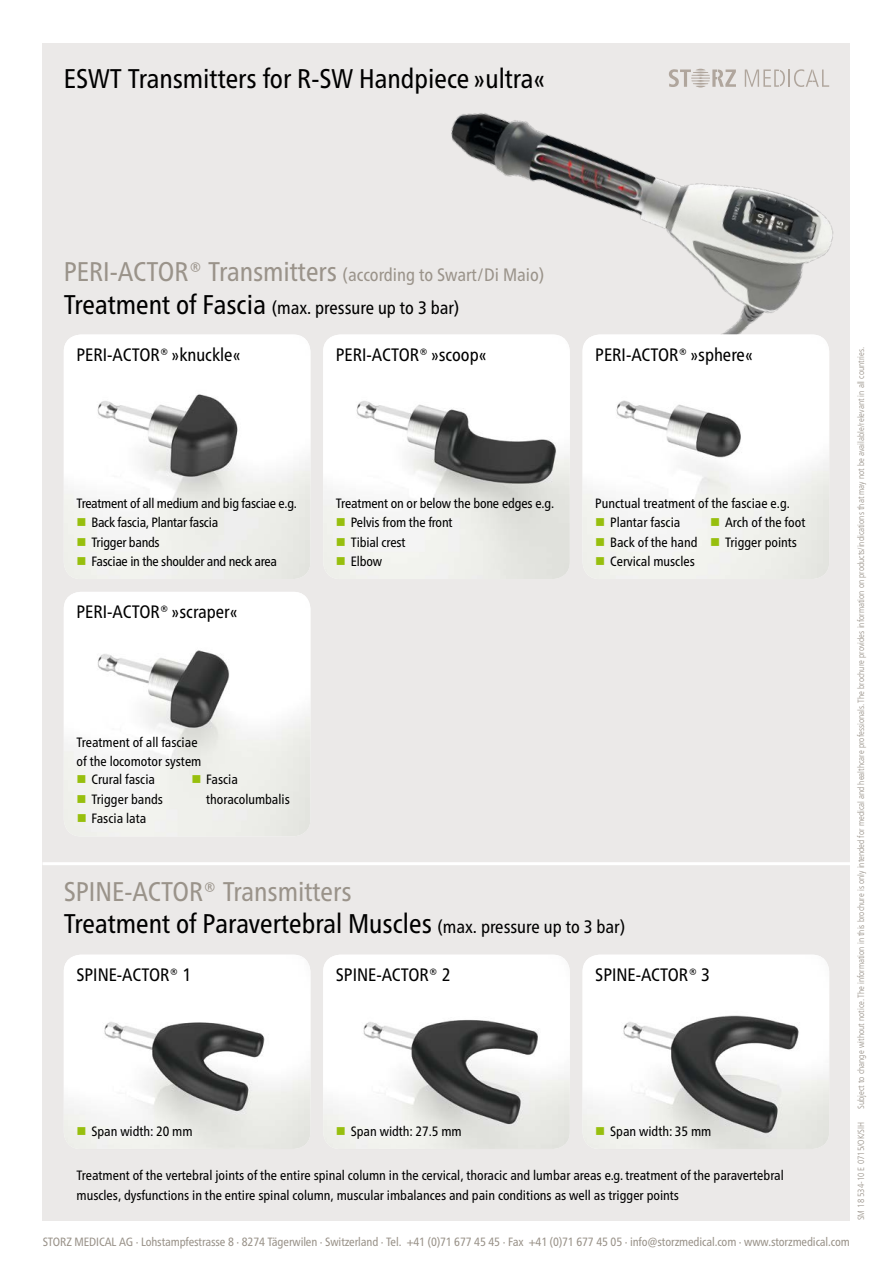
<style>
.page{position:relative;width:893px;height:1263px;background:#fff}
.page>*{position:absolute;margin:0;border:0;box-sizing:border-box;transform-origin:0 0}
.t1{font:condensed 27px/32.4px "Frutiger Neue LT Pro";color:#000}
.t2{font:condensed 18px "Frutiger Neue LT Pro";color:#000}
.t3{font:condensed 18px/32.4px "Frutiger Neue LT Pro";color:#9a938a}
.t4{font:condensed 13.5px/19.5px "Frutiger Neue LT Pro";color:#000}
.t5{font:condensed 13.5px "Frutiger Neue LT Pro";letter-spacing:-.02em;color:#000}
.t6{font:condensed 12px "Frutiger Neue LT Pro";letter-spacing:-.01em;color:#9a938a}
.t7{font:300 condensed 9px "Frutiger LT";color:#9a938a}
.s1{font-size:27px}
.s2{font-size:27px;color:#000}
.s3{color:#000}
.s4{color:#97bf0d}
.s5{color:#9a938a}
.s6{font-size:18px}
</style>
<div class="page">
<div style="left:43px;top:43px;width:807px;height:1177px;background:#ebe9e8"></div>
<img style="left:323px;top:955px;width:247px;height:194px">
<img style="left:583px;top:955px;width:246px;height:194px">
<img style="left:64px;top:955px;width:246px;height:190px">
<img style="left:64px;top:335px;width:246px;height:223px">
<img style="left:64px;top:592px;width:246px;height:229px">
<img style="left:323px;top:335px;width:247px;height:244px">
<img style="left:446px;top:84px;width:388px;height:270px">
<img style="left:583px;top:335px;width:246px;height:234px">
<hr style="left:43px;top:862px;width:830px;height:3px;background:#fff">
<svg style="left:745px;top:69px;width:84px;height:18px"></svg>
<svg style="left:669px;top:69px;width:67px;height:18px"></svg>
<svg style="left:87px;top:784px;width:13px;height:1px"></svg>
<svg style="left:201px;top:784px;width:14px;height:1px"></svg>
<svg style="left:87px;top:804px;width:13px;height:1px"></svg>
<h1 class="t1" style="left:64px;top:62px;width:483px">ESWT Transmitters for R-SW Handpiece »ultra«</h1>
<h2 class="t3" style="left:64px;top:259px;width:482px"><span class="s1">PERI-ACTOR® Transmitters</span> (according to Swart/Di Maio)<br><span class="s2">Treatment of Fascia</span> <span class="s3">(max. pressure up to 3 bar)</span></h2>
<h2 class="t2" style="left:77px;top:344px;width:165px">PERI-ACTOR® »knuckle«</h2>
<h2 class="t2" style="left:336px;top:344px;width:152px">PERI-ACTOR® »scoop«</h2>
<h2 class="t2" style="left:595px;top:344px;width:159px">PERI-ACTOR® »sphere«</h2>
<p class="t5" style="left:77px;top:495px;width:222px">Treatment of all medium and big fasciae e.g.</p>
<p class="t5" style="left:77px;top:514px;width:143px"><span class="s4">■</span> Back fascia, Plantar fascia</p>
<p class="t5" style="left:77px;top:534px;width:85px"><span class="s4">■</span> Trigger bands</p>
<p class="t5" style="left:77px;top:553px;width:202px"><span class="s4">■</span> Fasciae in the shoulder and neck area</p>
<h2 class="t2" style="left:77px;top:601px;width:163px">PERI-ACTOR® »scraper«</h2>
<p class="t4" style="left:336px;top:493px;width:220px">Treatment on or below the bone edges e.g.</p>
<p class="t4" style="left:336px;top:513px;width:118px"><span class="s4">■</span> Pelvis from the front</p>
<p class="t4" style="left:336px;top:532px;width:71px"><span class="s4">■</span> Tibial crest</p>
<p class="t4" style="left:336px;top:552px;width:48px"><span class="s4">■</span> Elbow</p>
<p class="t4" style="left:595px;top:493px;width:196px">Punctual treatment of the fasciae e.g.</p>
<p class="t4" style="left:595px;top:513px;width:87px"><span class="s4">■</span> Plantar fascia</p>
<p class="t4" style="left:710px;top:513px;width:97px"><span class="s4">■</span> Arch of the foot</p>
<p class="t4" style="left:595px;top:532px;width:203px"><span class="s4">■</span> Back of the hand <span class="s4">■</span> Trigger points</p>
<p class="t4" style="left:595px;top:552px;width:101px"><span class="s4">■</span> Cervical muscles</p>
<p class="t4" style="left:77px;top:732px;width:126px">Treatment of all fasciae of the locomotor system</p>
<p class="t4" style="left:77px;top:770px;width:80px"><span class="s4">■</span> Crural fascia</p>
<p class="t4" style="left:191px;top:770px;width:48px"><span class="s4">■</span> Fascia</p>
<p class="t4" style="left:77px;top:789px;width:88px"><span class="s4">■</span> Trigger bands</p>
<p class="t4" style="left:206px;top:789px;width:85px">thoracolumbalis</p>
<p class="t4" style="left:77px;top:809px;width:71px"><span class="s4">■</span> Fascia lata</p>
<h1 class="t1" style="left:64px;top:875px;width:563px"><span class="s5">SPINE-ACTOR® Transmitters<br></span>Treatment of Paravertebral Muscles <span class="s6">(max. pressure up to 3 bar)</span></h1>
<h2 class="t2" style="left:77px;top:964px;width:116px">SPINE-ACTOR® 1</h2>
<h2 class="t2" style="left:336px;top:964px;width:116px">SPINE-ACTOR® 2</h2>
<h2 class="t2" style="left:595px;top:964px;width:116px">SPINE-ACTOR® 3</h2>
<p class="t4" style="left:77px;top:1121px;width:117px"><span class="s4">■</span> Span width: 20 mm</p>
<p class="t4" style="left:336px;top:1121px;width:127px"><span class="s4">■</span> Span width: 27.5 mm</p>
<p class="t4" style="left:595px;top:1121px;width:117px"><span class="s4">■</span> Span width: 35 mm</p>
<p class="t4" style="left:77px;top:1165px;width:709px">Treatment of the vertebral joints of the entire spinal column in the cervical, thoracic and lumbar areas e.g. treatment of the paravertebral muscles, dysfunctions in the entire spinal column, muscular imbalances and pain conditions as well as trigger points</p>
<p class="t6" style="left:43px;top:1235px;width:808px">STORZ MEDICAL AG · Lohstampfestrasse 8 · 8274 Tägerwilen · Switzerland · Tel. +41 (0)71 677 45 45 · Fax +41 (0)71 677 45 05 · info@storzmedical.com · www.storzmedical.com</p>
<p class="t7" style="left:856px;top:1109px;width:763px;rotate:-90deg">Subject to change without notice. The information in this brochure is only intended for medical and healthcare professionals. The brochure provides information on products/indications that may not be available/relevant in all countries.</p>
<p class="t7" style="left:856px;top:1220px;width:100px;rotate:-90deg">SM 18 534-10 E 0715/OK/SIH</p>
</div>
